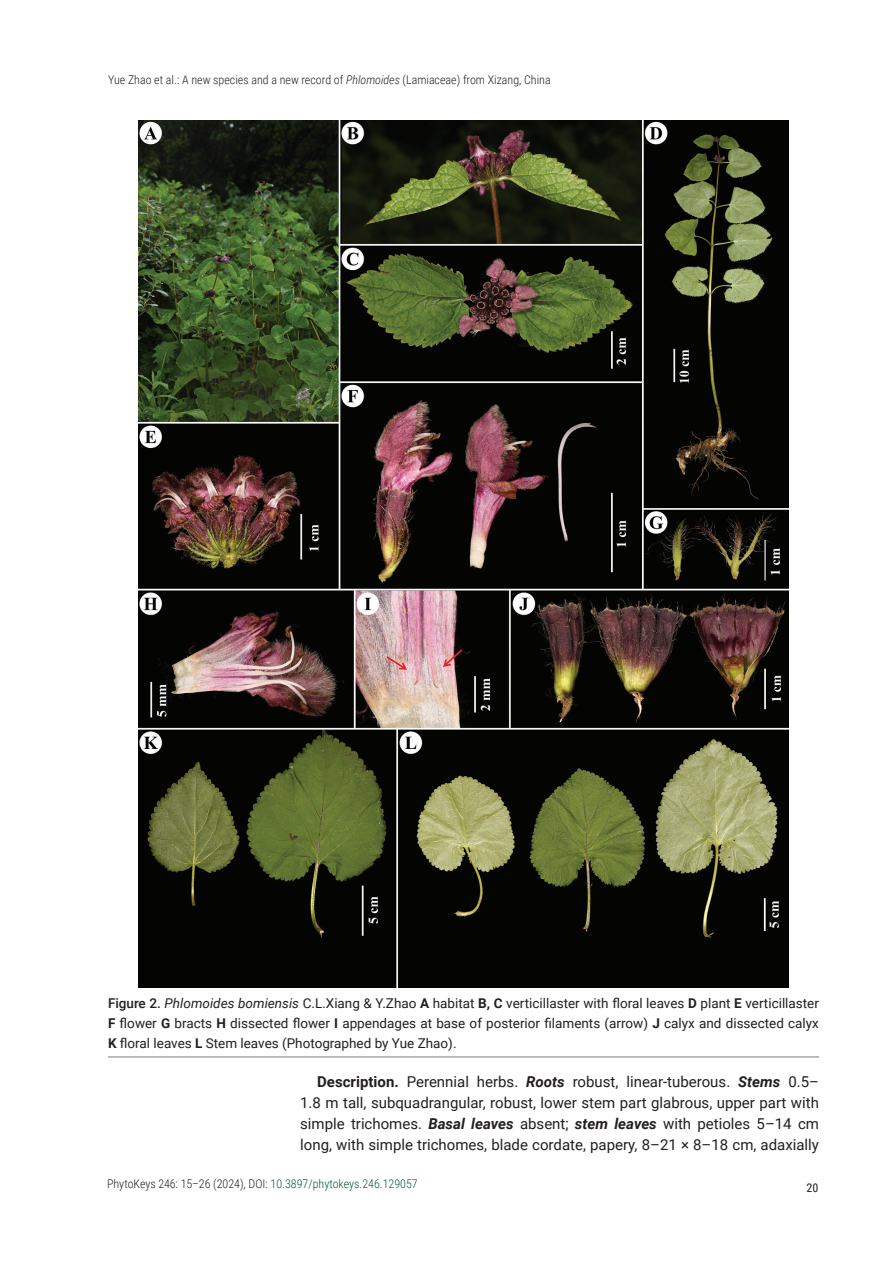
<style>
.page{position:relative;width:893px;height:1263px;background:#fff}
.page>*{position:absolute;margin:0;border:0;box-sizing:border-box;transform-origin:0 0}
.Body_text{font:15px/21px "Roboto";color:#231f20;text-align:justify}
.FIG_-_Caption{font:13.5px/19.8px "Roboto";color:#231f20;text-align:justify}
.t1{font:300 12px "Roboto Condensed";color:#231f20}
.t2{font:12px "Roboto Condensed";color:#231f20}
.s1{font-style:italic}
.s2{font-weight:500}
.s3{font-weight:700}
.s4{font-weight:700;font-style:italic}
.s5{color:#005b31}
</style>
<div class="page">
<img style="left:139px;top:121px;width:649px;height:866px">
<hr style="left:108px;top:1056px;width:711px;height:2px;background:#a8a9ad">
<p class="t1" style="left:108px;top:71px;width:444px">Yue Zhao et al.: A new species and a new record of <span class="s1">Phlomoides</span> (Lamiaceae) from Xizang, China</p>
<p class="FIG_-_Caption" style="left:108px;top:993px;width:712px"><span class="s2">Figure 2.</span> <span class="s1">Phlomoides bomiensis</span> C.L.Xiang &amp; Y.Zhao <span class="s3">A</span> habitat <span class="s3">B, C</span> verticillaster with floral leaves <span class="s3">D</span> plant <span class="s3">E</span> verticillaster <span class="s3">F</span> flower <span class="s3">G</span> bracts <span class="s3">H</span> dissected flower <span class="s3">I</span> appendages at base of posterior filaments (arrow) <span class="s3">J</span> calyx and dissected calyx <span class="s3">K</span> floral leaves <span class="s3">L</span> Stem leaves (Photographed by Yue Zhao).</p>
<p class="Body_text" style="left:300px;top:1070px;width:520px;text-indent:17px"><span class="s3">Description.</span> Perennial herbs. <span class="s4">Roots</span> robust, linear-tuberous. <span class="s4">Stems</span> 0.5– 1.8 m tall, subquadrangular, robust, lower stem part glabrous, upper part with simple trichomes. <span class="s4">Basal leaves</span> absent; <span class="s4">stem leaves</span> with petioles 5–14 cm long, with simple trichomes, blade cordate, papery, 8–21 × 8–18 cm, adaxially</p>
<p class="t1" style="left:107px;top:1175px;width:312px">PhytoKeys 246: 15–26 (2024), DOI: <span class="s5">10.3897/phytokeys.246.129057</span></p>
<p class="t2" style="left:806px;top:1179px;width:13px">20</p>
</div>
